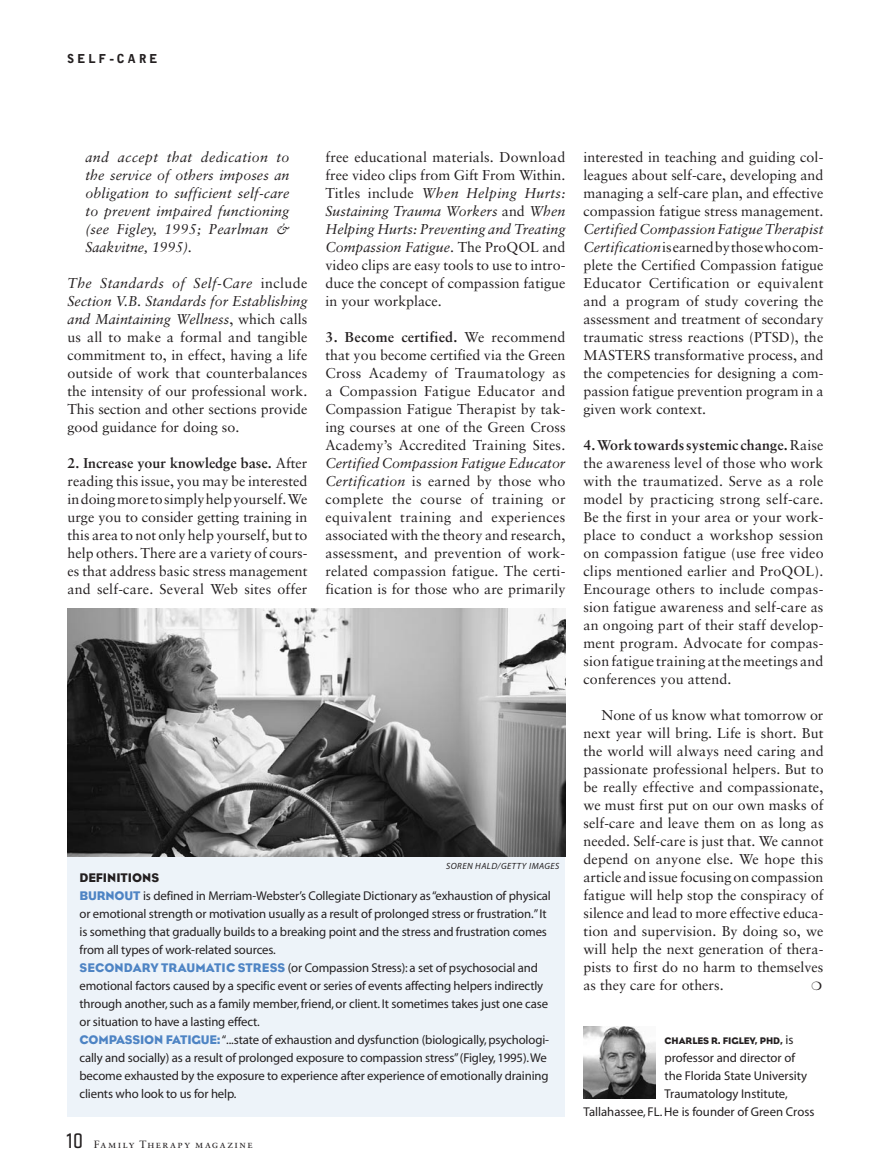
<style>
.page{position:relative;width:891px;height:1175px;background:#fff}
.page>*{position:absolute;margin:0;border:0;box-sizing:border-box;transform-origin:0 0}
.t1{font:14.25px/18px "Sabon";color:#231f20;text-align:justify}
.t2{font:italic 14.25px/18px "Sabon";letter-spacing:.005em;color:#231f20;text-align:justify}
.t3{font:12.75px/18px "Myriad";letter-spacing:-.01em;color:#231f20}
.t4{font:12.75px "Bureau Eagle";color:#231f20}
.t5{font:900 12px "Grotesque";letter-spacing:.26em;color:#231f20}
.t6{font:10.5px "Sabon Roman SC";letter-spacing:.14em;color:#231f20}
.t7{font:9.75px "Bureau Eagle";color:#231f20}
.t8{font:italic 9px "Myriad";letter-spacing:.05em;color:#231f20}
.s1{font-style:italic}
.s2{font-weight:700}
.s3{font-family:"Bureau Eagle";color:#4e84c4}
.s4{font-family:"Tasse";font-stretch:expanded;font-size:21px}
.s5{font-family:"Myriad";font-size:12.75px}
</style>
<div class="page">
<img style="left:584px;top:1026px;width:71px;height:72px">
<img style="left:68px;top:608px;width:498px;height:248px">
<div style="left:68px;top:856px;width:498px;height:260px;background:#edf3f9"></div>
<p class="t5" style="left:67px;top:51px;width:92px">SELF-CARE</p>
<p class="t2" style="left:86px;top:148px;width:206px">and accept that dedication to the service of others imposes an obligation to sufficient self-care to prevent impaired functioning (see Figley, 1995; Pearlman &amp; Saakvitne, 1995).</p>
<p class="t1" style="left:68px;top:274px;width:242px"><span class="s1">The Standards of Self-Care</span> include <span class="s1">Section V.B. Standards for Establishing and Maintaining Wellness</span>, which calls us all to make a formal and tangible commitment to, in effect, having a life outside of work that counterbalances the intensity of our professional work.<br>This section and other sections provide good guidance for doing so.</p>
<p class="t1" style="left:68px;top:454px;width:242px"><span class="s2">2. Increase your knowledge base.</span> After reading this issue, you may be interested in doing more to simply help yourself. We urge you to consider getting training in this area to not only help yourself, but to help others. There are a variety of cours&shy;es that address basic stress management and self-care. Several Web sites offer</p>
<p class="t1" style="left:326px;top:148px;width:242px">free educational materials. Download free video clips from Gift From Within.<br>Titles include <span class="s1">When Helping Hurts:<br>Sustaining Trauma Workers</span> and <span class="s1">When Helping Hurts: Preventing and Treating Compassion Fatigue</span>. The ProQOL and video clips are easy tools to use to intro&shy;duce the concept of compassion fatigue in your workplace.</p>
<p class="t1" style="left:326px;top:328px;width:242px"><span class="s2">3. Become certified.</span> We recommend that you become certified via the Green Cross Academy of Traumatology as a Compassion Fatigue Educator and Compassion Fatigue Therapist by tak&shy;ing courses at one of the Green Cross Academy’s Accredited Training Sites.</p>
<p class="t1" style="left:326px;top:454px;width:242px"><span class="s1">Certified Compassion Fatigue Educator Certification</span> is earned by those who complete the course of training or equivalent training and experiences associated with the theory and research, assessment, and prevention of work&shy;related compassion fatigue. The certi&shy;fication is for those who are primarily</p>
<p class="t8" style="left:446px;top:861px;width:115px">SOREN HALD/GETTY IMAGES</p>
<p class="t4" style="left:80px;top:870px;width:81px">DEFINITIONS</p>
<p class="t3" style="left:80px;top:887px;width:473px"><span class="s3">BURNOUT</span> is defined in Merriam-Webster’s Collegiate Dictionary as “exhaustion of physical or emotional strength or motivation usually as a result of prolonged stress or frustration.” It is something that gradually builds to a breaking point and the stress and frustration comes from all types of work-related sources.<br><span class="s3">SECONDARY TRAUMATIC STRESS</span> (or Compassion Stress): a set of psychosocial and emotional factors caused by a specific event or series of events affecting helpers indirectly through another, such as a family member, friend, or client. It sometimes takes just one case or situation to have a lasting effect.<br><span class="s3">COMPASSION FATIGUE:</span> “...state of exhaustion and dysfunction (biologically, psychologi&shy;cally and socially) as a result of prolonged exposure to compassion stress” (Figley, 1995). We become exhausted by the exposure to experience after experience of emotionally draining clients who look to us for help.</p>
<p class="t6" style="left:67px;top:1137px;width:187px"><span class="s4">10</span> Family Therapy magazine</p>
<p class="t1" style="left:584px;top:148px;width:242px">interested in teaching and guiding col&shy;leagues about self-care, developing and managing a self-care plan, and effective compassion fatigue stress management.</p>
<p class="t1" style="left:584px;top:220px;width:242px"><span class="s1">Certified Compassion Fatigue Therapist Certification</span> is earned by those who com&shy;plete the Certified Compassion fatigue Educator Certification or equivalent and a program of study covering the assessment and treatment of secondary traumatic stress reactions (PTSD), the MASTERS transformative process, and the competencies for designing a com&shy;passion fatigue prevention program in a given work context.</p>
<p class="t1" style="left:584px;top:436px;width:242px"><span class="s2">4. Work towards systemic change.</span> Raise the awareness level of those who work with the traumatized. Serve as a role model by practicing strong self-care.<br>Be the first in your area or your work&shy;place to conduct a workshop session on compassion fatigue (use free video clips mentioned earlier and ProQOL).<br>Encourage others to include compas&shy;sion fatigue awareness and self-care as an ongoing part of their staff develop&shy;ment program. Advocate for compas&shy;sion fatigue training at the meetings and conferences you attend.</p>
<p class="t1" style="left:584px;top:706px;width:242px;text-indent:18px">None of us know what tomorrow or next year will bring. Life is short. But the world will always need caring and passionate professional helpers. But to be really effective and compassionate, we must first put on our own masks of self-care and leave them on as long as needed. Self-care is just that. We cannot depend on anyone else. We hope this article and issue focusing on compassion fatigue will help stop the conspiracy of silence and lead to more effective educa&shy;tion and supervision. By doing so, we will help the next generation of thera&shy;pists to first do no harm to themselves as they care for others.</p>
<p class="t7" style="left:664px;top:1035px;width:131px">CHARLES R. FIGLEY, PHD, <span class="s5">is</span></p>
<p class="t3" style="left:664px;top:1049px;width:132px">professor and director of</p>
<p class="t3" style="left:664px;top:1067px;width:144px">the Florida State University</p>
<p class="t3" style="left:664px;top:1085px;width:125px">Traumatology Institute,</p>
<p class="t3" style="left:584px;top:1103px;width:232px">Tallahassee, FL. He is founder of Green Cross</p>
</div>
